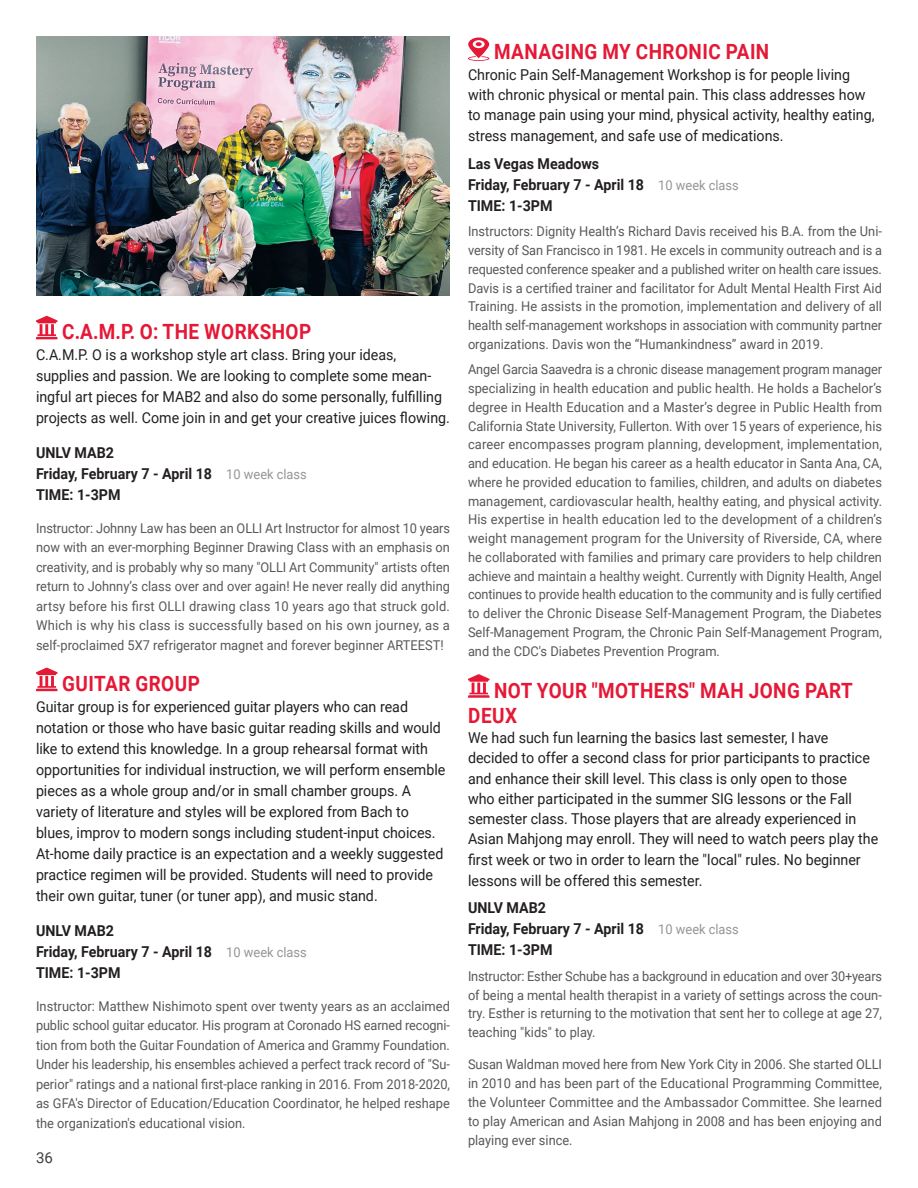
<style>
.page{position:relative;width:918px;height:1188px;background:#fff}
.page>*{position:absolute;margin:0;border:0;box-sizing:border-box;transform-origin:0 0}
.t1{font:700 21px/25.2px "Roboto";letter-spacing:.025em;color:#e51836;scale:.9 1}
.Description{font:15px/21px "Roboto";color:#231f20;scale:.95 1}
.Date___Time{font:700 15px/21px "Roboto";color:#231f20;scale:.95 1}
.t2{font:15px "Roboto";color:#3e3e3f}
.Coordinator_Info{font:13.5px/19.5px "Roboto";color:#57585a;text-align:justify;scale:.95 1}
.Coordinator_Info-2{font:13.5px/18.8px "Roboto";color:#57585a;text-align:justify;scale:.94 1}
.s1{font-weight:400;font-size:13.5px;color:#939598}
</style>
<div class="page">
<svg style="left:36px;top:316px;width:22px;height:23px"></svg>
<svg style="left:36px;top:668px;width:22px;height:23px"></svg>
<svg style="left:468px;top:38px;width:21px;height:23px"></svg>
<svg style="left:468px;top:674px;width:22px;height:24px"></svg>
<img style="left:36px;top:36px;width:414px;height:260px">
<h2 class="t1" style="left:62px;top:319px;width:278px">C.A.M.P. O: THE WORKSHOP</h2>
<p class="Description" style="left:36px;top:344px;width:437px">C.A.M.P. O is a workshop style art class. Bring your ideas, supplies and passion. We are looking to complete some mean&shy;ingful art pieces for MAB2 and also do some personally, fulfilling projects as well. Come join in and get your creative juices flowing.</p>
<p class="Date___Time" style="left:36px;top:441px;width:287px">UNLV MAB2<br>Friday, February 7 - April 18 <span class="s1">10 week class<br></span>TIME: 1-3PM</p>
<p class="Coordinator_Info" style="left:36px;top:518px;width:437px">Instructor: Johnny Law has been an OLLI Art Instructor for almost 10 years now with an ever-morphing Beginner Drawing Class with an emphasis on creativity, and is probably why so many "OLLI Art Community" artists often return to Johnny’s class over and over again! He never really did anything artsy before his first OLLI drawing class 10 years ago that struck gold.<br>Which is why his class is successfully based on his own journey, as a self-proclaimed 5X7 refrigerator magnet and forever beginner ARTEEST!</p>
<h2 class="t1" style="left:62px;top:670px;width:155px">GUITAR GROUP</h2>
<p class="Description" style="left:36px;top:696px;width:433px">Guitar group is for experienced guitar players who can read notation or those who have basic guitar reading skills and would like to extend this knowledge. In a group rehearsal format with opportunities for individual instruction, we will perform ensemble pieces as a whole group and/or in small chamber groups. A variety of literature and styles will be explored from Bach to blues, improv to modern songs including student-input choices.<br>At-home daily practice is an expectation and a weekly suggested practice regimen will be provided. Students will need to provide their own guitar, tuner (or tuner app), and music stand.</p>
<p class="Date___Time" style="left:36px;top:919px;width:287px">UNLV MAB2<br>Friday, February 7 - April 18 <span class="s1">10 week class<br></span>TIME: 1-3PM</p>
<p class="Coordinator_Info" style="left:36px;top:996px;width:437px">Instructor: Matthew Nishimoto spent over twenty years as an acclaimed public school guitar educator. His program at Coronado HS earned recogni&shy;tion from both the Guitar Foundation of America and Grammy Foundation.<br>Under his leadership, his ensembles achieved a perfect track record of "Su&shy;perior" ratings and a national first-place ranking in 2016. From 2018-2020, as GFA's Director of Education/Education Coordinator, he helped reshape the organization's educational vision.</p>
<p class="t2" style="left:36px;top:1147px;width:18px">36</p>
<h2 class="t1" style="left:494px;top:39px;width:307px">MANAGING MY CHRONIC PAIN</h2>
<p class="Description" style="left:468px;top:64px;width:430px;line-height:20.5px">Chronic Pain Self-Management Workshop is for people living with chronic physical or mental pain. This class addresses how to manage pain using your mind, physical activity, healthy eating, stress management, and safe use of medications.</p>
<p class="Date___Time" style="left:468px;top:153px;width:287px">Las Vegas Meadows<br>Friday, February 7 - April 18 <span class="s1">10 week class<br></span>TIME: 1-3PM</p>
<p class="Coordinator_Info" style="left:468px;top:222px;width:437px;line-height:18.8px">Instructors: Dignity Health’s Richard Davis received his B.A. from the Uni&shy;versity of San Francisco in 1981. He excels in community outreach and is a requested conference speaker and a published writer on health care issues.<br>Davis is a certified trainer and facilitator for Adult Mental Health First Aid Training. He assists in the promotion, implementation and delivery of all health self-management workshops in association with community partner organizations. Davis won the “Humankindness” award in 2019.</p>
<p class="Coordinator_Info-2" style="left:468px;top:360px;width:442px">Angel Garcia Saavedra is a chronic disease management program manager specializing in health education and public health. He holds a Bachelor’s degree in Health Education and a Master’s degree in Public Health from California State University, Fullerton. With over 15 years of experience, his career encompasses program planning, development, implementation, and education. He began his career as a health educator in Santa Ana, CA, where he provided education to families, children, and adults on diabetes management, cardiovascular health, healthy eating, and physical activity.<br>His expertise in health education led to the development of a children’s weight management program for the University of Riverside, CA, where he collaborated with families and primary care providers to help children achieve and maintain a healthy weight. Currently with Dignity Health, Angel continues to provide health education to the community and is fully certified to deliver the Chronic Disease Self-Management Program, the Diabetes Self-Management Program, the Chronic Pain Self-Management Program, and the CDC's Diabetes Prevention Program.</p>
<h2 class="t1" style="left:468px;top:677px;width:429px;text-indent:26px">NOT YOUR "MOTHERS" MAH JONG PART<br>DEUX</h2>
<p class="Description" style="left:468px;top:727px;width:433px;line-height:20.4px">We had such fun learning the basics last semester, I have decided to offer a second class for prior participants to practice and enhance their skill level. This class is only open to those<br>who either participated in the summer SIG lessons or the Fall semester class. Those players that are already experienced in Asian Mahjong may enroll. They will need to watch peers play the first week or two in order to learn the "local" rules. No beginner lessons will be offered this semester.</p>
<p class="Date___Time" style="left:468px;top:897px;width:287px">UNLV MAB2<br>Friday, February 7 - April 18 <span class="s1">10 week class<br></span>TIME: 1-3PM</p>
<p class="Coordinator_Info-2" style="left:468px;top:966px;width:442px">Instructor: Esther Schube has a background in education and over 30+years of being a mental health therapist in a variety of settings across the coun&shy;try. Esther is returning to the motivation that sent her to college at age 27, teaching "kids" to play.</p>
<p class="Coordinator_Info" style="left:468px;top:1055px;width:437px;line-height:18.9px">Susan Waldman moved here from New York City in 2006. She started OLLI in 2010 and has been part of the Educational Programming Committee, the Volunteer Committee and the Ambassador Committee. She learned to play American and Asian Mahjong in 2008 and has been enjoying and playing ever since.</p>
</div>
